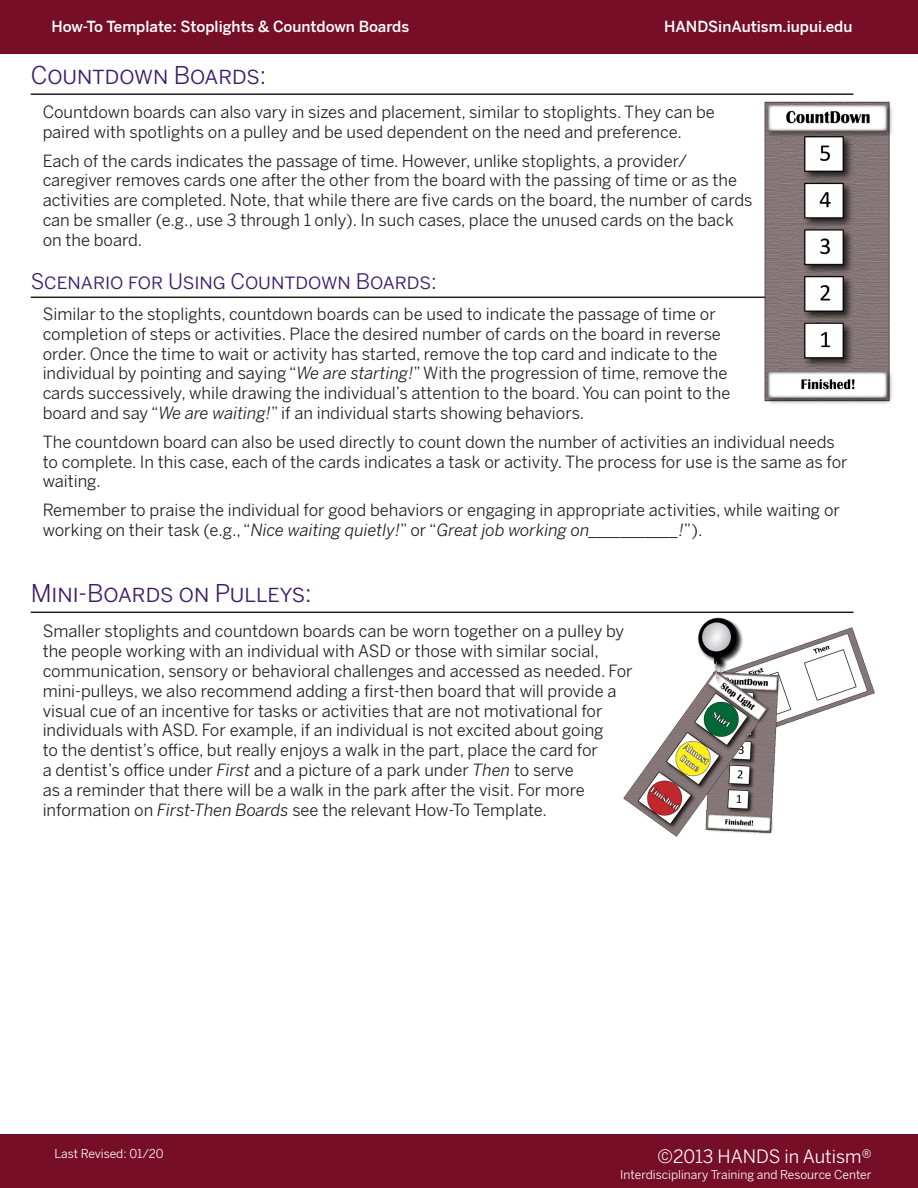
<style>
.page{position:relative;width:918px;height:1188px;background:#fff}
.page>*{position:absolute;margin:0;border:0;box-sizing:border-box;transform-origin:0 0}
.Subtitle{font:24px "Benton Sans";color:#3e1d6b}
.Subtitle-2{font:21px "Benton Sans";color:#3e1d6b}
.t1{font:18px "Benton Sans";color:#fff}
.Main_Paragraph{font:16.5px/19.8px "Benton Sans";color:#231f20}
.t2{font:500 15px "Benton Sans";color:#fff}
.t3{font:12px "Benton Sans";color:#fff}
.s1{font-style:italic}
</style>
<div class="page">
<div style="left:0;top:0;width:918px;height:54px;background:#770e28"></div>
<div style="left:0;top:1134px;width:918px;height:54px;background:#770e28"></div>
<hr style="left:31px;top:297px;width:792px;height:1px;background:#231f20">
<hr style="left:31px;top:93px;width:823px;height:2px;background:#231f20">
<img style="left:754px;top:101px;width:139px;height:303px">
<img style="left:623px;top:617px;width:252px;height:220px">
<hr style="left:31px;top:612px;width:823px;height:1px;background:#231f20">
<p class="t2" style="left:51px;top:18px;width:359px">How-To Template: Stoplights &amp; Countdown Boards</p>
<p class="t2" style="left:664px;top:18px;width:190px">HANDSinAutism.iupui.edu</p>
<p class="Subtitle" style="left:31px;top:61px;width:237px">Countdown Boards:</p>
<p class="Main_Paragraph" style="left:43px;top:102px;width:674px">Countdown boards can also vary in sizes and placement, similar to stoplights. They can be paired with spotlights on a pulley and be used dependent on the need and preference.</p>
<p class="Main_Paragraph" style="left:43px;top:151px;width:711px">Each of the cards indicates the passage of time. However, unlike stoplights, a provider/ caregiver removes cards one after the other from the board with the passing of time or as the activities are completed. Note, that while there are five cards on the board, the number of cards can be smaller (e.g., use 3 through 1 only). In such cases, place the unused cards on the back on the board.</p>
<p class="Subtitle-2" style="left:31px;top:269px;width:408px">Scenario for Using Countdown Boards:</p>
<p class="Main_Paragraph" style="left:43px;top:304px;width:689px">Similar to the stoplights, countdown boards can be used to indicate the passage of time or completion of steps or activities. Place the desired number of cards on the board in reverse order. Once the time to wait or activity has started, remove the top card and indicate to the individual by pointing and saying “<span class="s1">We are starting!</span>” With the progression of time, remove the cards successively, while drawing the individual’s attention to the board. You can point to the board and say “<span class="s1">We are waiting!</span>” if an individual starts showing behaviors.</p>
<p class="Main_Paragraph" style="left:43px;top:432px;width:807px">The countdown board can also be used directly to count down the number of activities an individual needs to complete. In this case, each of the cards indicates a task or activity. The process for use is the same as for waiting.</p>
<p class="Main_Paragraph" style="left:43px;top:500px;width:799px">Remember to praise the individual for good behaviors or engaging in appropriate activities, while waiting or working on their task (e.g., “<span class="s1">Nice waiting quietly!</span>” or “<span class="s1">Great job working on___________!</span>”).</p>
<p class="Subtitle" style="left:31px;top:579px;width:283px">Mini-Boards on Pulleys:</p>
<p class="Main_Paragraph" style="left:43px;top:622px;width:592px">Smaller stoplights and countdown boards can be worn together on a pulley by the people working with an individual with ASD or those with similar social, communication, sensory or behavioral challenges and accessed as needed. For mini-pulleys, we also recommend adding a first-then board that will provide a visual cue of an incentive for tasks or activities that are not motivational for individuals with ASD. For example, if an individual is not excited about going<br>to the dentist’s office, but really enjoys a walk in the part, place the card for<br>a dentist’s office under <span class="s1">First</span> and a picture of a park under <span class="s1">Then</span> to serve<br>as a reminder that there will be a walk in the park after the visit. For more information on <span class="s1">First-Then Boards</span> see the relevant How-To Template.</p>
<p class="t3" style="left:54px;top:1147px;width:111px">Last Revised: 01/20</p>
<p class="t1" style="left:658px;top:1146px;width:215px">©2013 HANDS in Autism®</p>
<p class="t3" style="left:620px;top:1168px;width:253px">Interdisciplinary Training and Resource Center</p>
</div>
